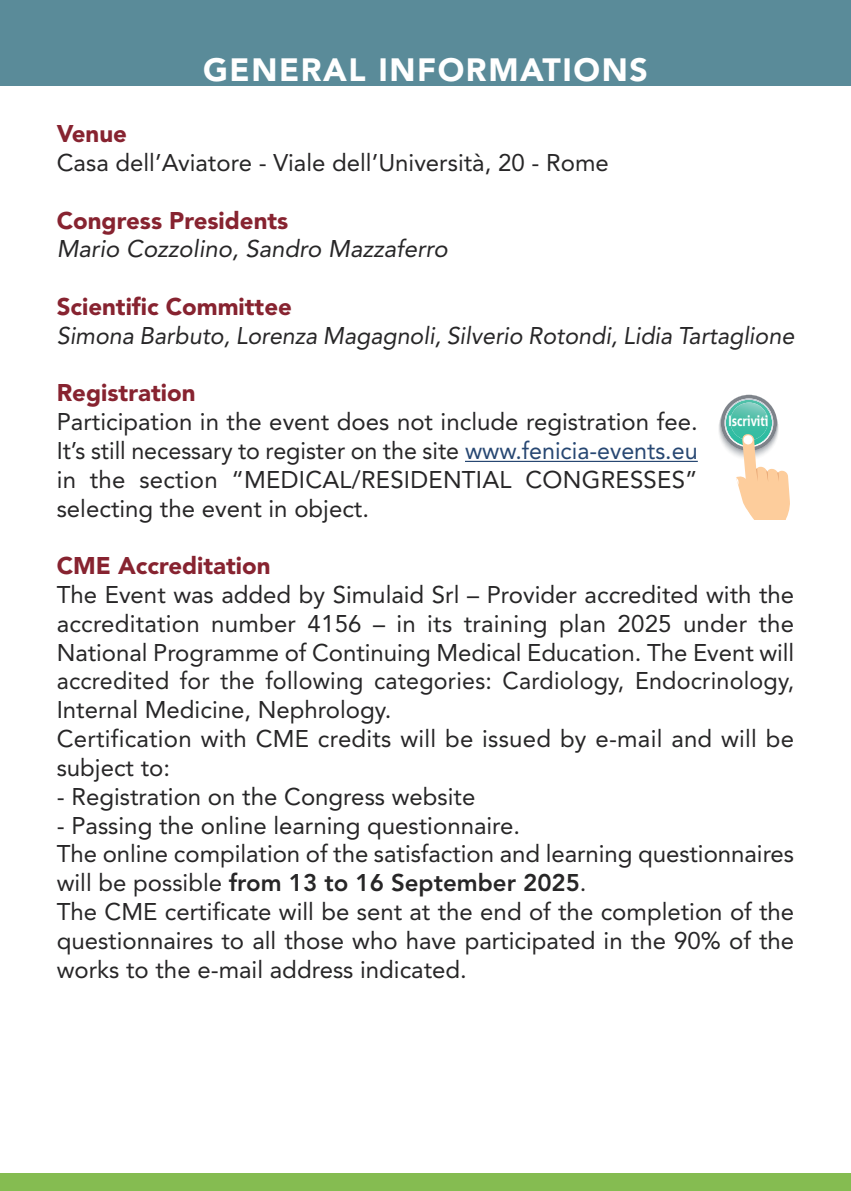
<style>
.page{position:relative;width:851px;height:1191px;background:#fff}
.page>*{position:absolute;margin:0;border:0;box-sizing:border-box;transform-origin:0 0}
.t1{font:900 32px "Avenir LT Std";letter-spacing:.05em;color:#fff}
.t2{font:24px/28.8px "Avenir LT Std";color:#272627}
.t3{font:italic 24px "Avenir LT Std";color:#272627}
.t4{font:900 24px "Avenir LT Std";color:#872330}
.t5{font:700 14.4px "Aller";color:#fff;scale:.8 1}
.s1{color:#274772}
.s2{font-weight:800}
</style>
<div class="page">
<div style="left:0;top:0;width:850px;height:85px;background:#5a8b99"></div>
<hr style="left:465px;top:461px;width:232px;height:1px;background:#274772">
<svg style="left:719px;top:395px;width:71px;height:124px"></svg>
<div style="left:0;top:1174px;width:850px;height:17px;background:#85bc51"></div>
<h1 class="t1" style="left:203px;top:57px;width:446px">GENERAL INFORMATIONS</h1>
<p class="t4" style="left:57px;top:124px;width:72px">Venue</p>
<p class="t2" style="left:57px;top:150px;width:553px">Casa dell’Aviatore - Viale dell’Università, 20 - Rome</p>
<p class="t4" style="left:57px;top:210px;width:233px">Congress Presidents</p>
<p class="t3" style="left:57px;top:239px;width:392px">Mario Cozzolino, Sandro Mazzaferro</p>
<p class="t4" style="left:57px;top:297px;width:237px">Scientific Committee</p>
<p class="t3" style="left:57px;top:325px;width:739px">Simona Barbuto, Lorenza Magagnoli, Silverio Rotondi, Lidia Tartaglione</p>
<p class="t4" style="left:57px;top:383px;width:140px">Registration</p>
<p class="t2" style="left:57px;top:409px;width:642px;text-align:justify">Participation in the event does not include registration fee.<br>It’s still necessary to register on the site <span class="s1">www.fenicia-events.eu </span>in the section “MEDICAL/RESIDENTIAL CONGRESSES” selecting the event in object.</p>
<p class="t4" style="left:57px;top:556px;width:215px">CME Accreditation</p>
<p class="t2" style="left:57px;top:582px;width:739px">The Event was added by Simulaid Srl – Provider accredited with the accreditation number 4156 – in its training plan 2025 under the National Programme of Continuing Medical Education. The Event will accredited for the following categories: Cardiology, Endocrinology, Internal Medicine, Nephrology.<br>Certification with CME credits will be issued by e-mail and will be subject to:</p>
<p class="t2" style="left:57px;top:784px;width:420px">- Registration on the Congress website</p>
<p class="t2" style="left:57px;top:813px;width:739px">- Passing the online learning questionnaire.<br>The online compilation of the satisfaction and learning questionnaires will be possible <span class="s2">from 13 to 16 September 2025</span>.<br>The CME certificate will be sent at the end of the completion of the questionnaires to all those who have participated in the 90% of the works to the e-mail address indicated.</p>
<p class="t5" style="left:728px;top:413px;width:51px">Iscriviti</p>
</div>
